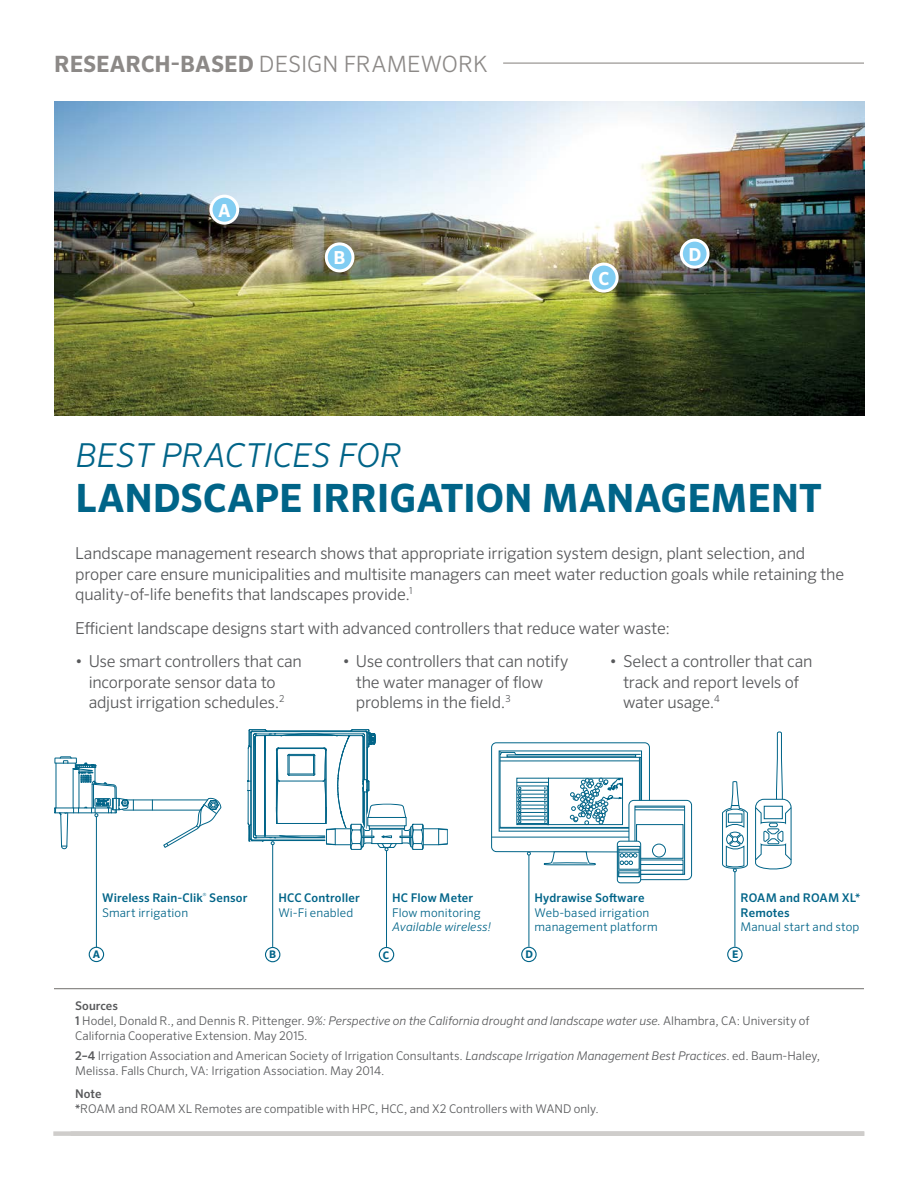
<style>
.page{position:relative;width:918px;height:1188px;background:#fff}
.page>*{position:absolute;margin:0;border:0;box-sizing:border-box;transform-origin:0 0}
.t1{font:700 39px "Sero Pro";letter-spacing:-.005em;color:#006488}
.t2{font:italic 300 33px "Sero Pro";letter-spacing:-.005em;color:#006488}
.t3{font:300 22.5px "Sero Pro";color:#8c8987}
.t4{font:700 18px "Sero Pro";color:#fff}
.t5{font:300 16.5px/20.2px "Sero Pro";letter-spacing:-.015em;color:#58595b}
.t6{font:300 12px/15px "Sero Pro";color:#58595b}
.t7{font:500 12px/14.4px "Sero Pro";letter-spacing:.01em;color:#006488}
.t8{font:300 12px/14.4px "Sero Pro";letter-spacing:.01em;color:#006488}
.t9{font:italic 300 12px "Sero Pro";letter-spacing:.005em;color:#006488}
.t10{font:700 10.5px "Sero Pro";color:#006488}
.s1{font-weight:700}
.s2{font-weight:300}
.s3{font-weight:500}
.s4{font-style:italic}
</style>
<div class="page">
<div style="left:53px;top:1131px;width:811px;height:5px;background:#cfcdcb"></div>
<hr style="left:503px;top:62px;width:361px;height:2px;background:#aca9a7">
<hr style="left:96px;top:817px;width:1px;height:140px;background:#006488">
<img style="left:54px;top:102px;width:810px;height:314px">
<hr style="left:54px;top:988px;width:810px;height:1px;background:#716f6c">
<svg style="left:54px;top:757px;width:167px;height:92px"></svg>
<hr style="left:529px;top:855px;width:1px;height:92px;background:#006488">
<hr style="left:735px;top:872px;width:1px;height:75px;background:#006488">
<svg style="left:248px;top:729px;width:200px;height:261px"></svg>
<div style="left:491px;top:743px;width:159px;height:109px;border:1px solid #006488;border-radius:5px"></div>
<hr style="left:492px;top:837px;width:157px;height:1px;background:#006488">
<div style="left:499px;top:751px;width:143px;height:80px;border:1px solid #006488"></div>
<svg style="left:544px;top:851px;width:52px;height:14px"></svg>
<hr style="left:499px;top:828px;width:143px;height:1px;background:#006488">
<svg style="left:500px;top:751px;width:141px;height:77px"></svg>
<div style="left:629px;top:800px;width:63px;height:80px;background:#fff;border-radius:5px"></div>
<div style="left:629px;top:800px;width:63px;height:80px;border:1px solid #006488;border-radius:5px"></div>
<div style="left:635px;top:806px;width:50px;height:69px;border:1px solid #006488"></div>
<hr style="left:635px;top:807px;width:50px;height:1px;background:#006488">
<hr style="left:635px;top:810px;width:50px;height:1px;background:#006488">
<div style="left:636px;top:824px;width:47px;height:35px;border:1px solid #006488"></div>
<div style="left:639px;top:860px;width:44px;height:15px;border:1px solid #006488"></div>
<hr style="left:639px;top:864px;width:44px;height:1px;background:#006488">
<hr style="left:639px;top:870px;width:44px;height:1px;background:#006488">
<div style="left:652px;top:844px;width:14px;height:13px;border:1px solid #006488;border-radius:50%"></div>
<svg style="left:617px;top:841px;width:24px;height:42px"></svg>
<div style="left:617px;top:841px;width:24px;height:42px;border:1px solid #006488;border-radius:3px"></div>
<div style="left:618px;top:846px;width:22px;height:31px;border:1px solid #006488"></div>
<svg style="left:618px;top:849px;width:22px;height:28px"></svg>
<svg style="left:722px;top:781px;width:26px;height:91px"></svg>
<svg style="left:755px;top:731px;width:37px;height:139px"></svg>
<div style="left:764px;top:806px;width:19px;height:13px;border:1px solid #006488"></div>
<div style="left:211px;top:196px;width:27px;height:27px;background:#81cdf2;border-radius:50%"></div>
<div style="left:210px;top:195px;width:29px;height:30px;border:3px solid #fff;border-radius:50%"></div>
<div style="left:326px;top:244px;width:27px;height:27px;background:#81cdf2;border-radius:50%"></div>
<div style="left:325px;top:242px;width:29px;height:30px;border:3px solid #fff;border-radius:50%"></div>
<div style="left:590px;top:264px;width:27px;height:27px;background:#81cdf2;border-radius:50%"></div>
<div style="left:589px;top:263px;width:30px;height:30px;border:3px solid #fff;border-radius:50%"></div>
<div style="left:681px;top:240px;width:27px;height:27px;background:#81cdf2;border-radius:50%"></div>
<div style="left:680px;top:239px;width:30px;height:30px;border:3px solid #fff;border-radius:50%"></div>
<div style="left:89px;top:947px;width:15px;height:15px;background:#fff;border-radius:50%"></div>
<div style="left:89px;top:947px;width:15px;height:15px;border:1px solid #006488;border-radius:50%"></div>
<div style="left:266px;top:947px;width:14px;height:15px;background:#fff;border-radius:50%"></div>
<div style="left:265px;top:947px;width:15px;height:15px;border:1px solid #006488;border-radius:50%"></div>
<div style="left:379px;top:947px;width:15px;height:15px;background:#fff;border-radius:50%"></div>
<div style="left:379px;top:947px;width:15px;height:15px;border:1px solid #006488;border-radius:50%"></div>
<div style="left:521px;top:947px;width:16px;height:15px;border:1px solid #006488;border-radius:50%"></div>
<div style="left:727px;top:947px;width:16px;height:15px;border:1px solid #006488;border-radius:50%"></div>
<h3 class="t3" style="left:54px;top:51px;width:435px"><span class="s1">RESEARCH-BASED</span> DESIGN FRAMEWORK</h3>
<p class="t4" style="left:218px;top:199px;width:14px">A</p>
<p class="t4" style="left:334px;top:247px;width:14px">B</p>
<p class="t4" style="left:598px;top:267px;width:12px">C</p>
<p class="t4" style="left:689px;top:243px;width:14px">D</p>
<h2 class="t2" style="left:75px;top:436px;width:328px">BEST PRACTICES FOR</h2>
<h1 class="t1" style="left:75px;top:475px;width:748px">LANDSCAPE IRRIGATION MANAGEMENT</h1>
<p class="t5" style="left:75px;top:543px;width:771px">Landscape management research shows that appropriate irrigation system design, plant selection, and proper care ensure municipalities and multisite managers can meet water reduction goals while retaining the quality-of-life benefits that landscapes provide.<sup>1</sup></p>
<p class="t5" style="left:75px;top:618px;width:596px">Efficient landscape designs start with advanced controllers that reduce water waste:</p>
<p class="t5" style="left:89px;top:651px;width:215px;text-indent:-13px">• Use smart controllers that can incorporate sensor data to adjust irrigation schedules.<sup>2</sup></p>
<p class="t5" style="left:356px;top:651px;width:214px;text-indent:-13px">• Use controllers that can notify the water manager of flow problems in the field.<sup>3</sup></p>
<p class="t5" style="left:623px;top:651px;width:191px;text-indent:-13px">• Select a controller that can track and report levels of water usage.<sup>4</sup></p>
<p class="t7" style="left:102px;top:891px;width:147px">Wireless Rain-Clik<sup>®</sup> Sensor<br><span class="s2">Smart irrigation</span></p>
<p class="t7" style="left:278px;top:891px;width:83px">HCC Controller</p>
<p class="t8" style="left:278px;top:905px;width:77px">Wi-Fi enabled</p>
<p class="t7" style="left:392px;top:891px;width:83px">HC Flow Meter</p>
<p class="t8" style="left:392px;top:905px;width:90px">Flow monitoring</p>
<p class="t9" style="left:392px;top:920px;width:101px">Available wireless!</p>
<p class="t7" style="left:535px;top:891px;width:111px">Hydrawise Software</p>
<p class="t8" style="left:535px;top:905px;width:125px">Web-based irrigation management platform</p>
<p class="t7" style="left:741px;top:891px;width:121px">ROAM and ROAM XL*<br>Remotes</p>
<p class="t8" style="left:741px;top:920px;width:120px">Manual start and stop</p>
<p class="t10" style="left:93px;top:948px;width:9px">A</p>
<p class="t10" style="left:269px;top:948px;width:9px">B</p>
<p class="t10" style="left:383px;top:949px;width:8px">C</p>
<p class="t10" style="left:526px;top:948px;width:9px">D</p>
<p class="t10" style="left:732px;top:948px;width:8px">E</p>
<p class="t6" style="left:75px;top:998px;width:736px"><span class="s3">Sources<br>1</span> Hodel, Donald R., and Dennis R. Pittenger. <span class="s4">9%: Perspective on the California drought and landscape water use</span>. Alhambra, CA: University of<br>California Cooperative Extension. May 2015.</p>
<p class="t6" style="left:75px;top:1048px;width:746px"><span class="s3">2–4</span> Irrigation Association and American Society of Irrigation Consultants. <span class="s4">Landscape Irrigation Management Best Practices</span>. ed. Baum-Haley,<br>Melissa. Falls Church, VA: Irrigation Association. May 2014.</p>
<p class="t6" style="left:75px;top:1087px;width:525px"><span class="s3">Note<br>*</span>ROAM and ROAM XL Remotes are compatible with HPC, HCC, and X2 Controllers with WAND only.</p>
</div>
